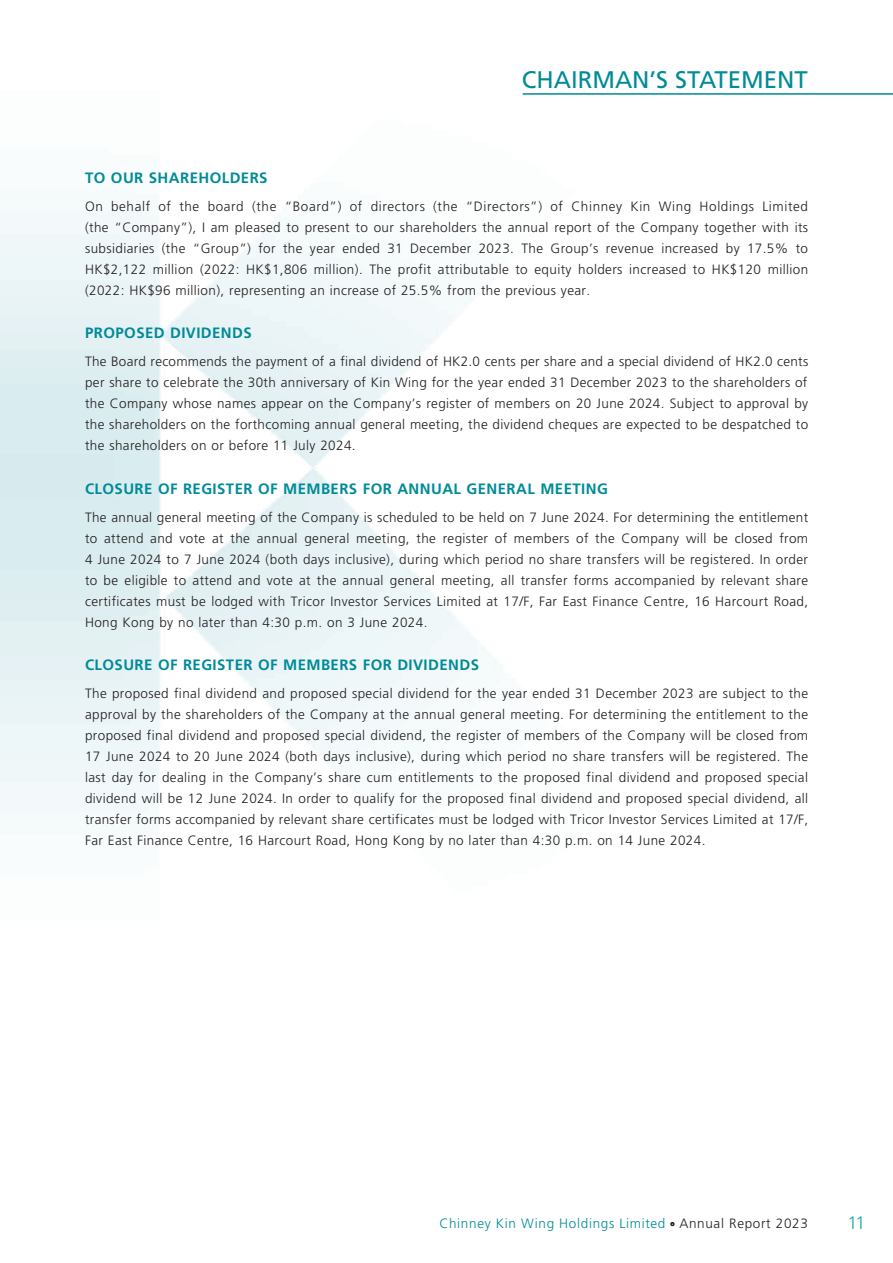
<style>
.page{position:relative;width:893px;height:1263px;background:#fff}
.page>*{position:absolute;margin:0;border:0;box-sizing:border-box;transform-origin:0 0}
.t1{font:24px "Frutiger LT Std";color:#008b98}
.t2{font:300 18px "Frutiger LT Std";color:#1ca5b1}
.t3{font:700 15px "Frutiger LT Std";letter-spacing:.03em;color:#008b98}
.t4{font:300 13.5px/21px "Frutiger LT Std";letter-spacing:.03em;color:#231f20;text-align:justify}
.t5{font:300 13.5px "Frutiger LT Std";letter-spacing:.05em;color:#008b98}
.s1{color:#231f20}
</style>
<div class="page">
<hr style="left:523px;top:93px;width:370px;height:2px;background:#008b98">
<svg style="left:670px;top:1222px;width:5px;height:4px"></svg>
<h1 class="t1" style="left:522px;top:66px;width:288px">CHAIRMAN’S STATEMENT</h1>
<p class="t3" style="left:85px;top:169px;width:184px">TO OUR SHAREHOLDERS</p>
<p class="t4" style="left:85px;top:196px;width:725px">On behalf of the board (the “Board”) of directors (the “Directors”) of Chinney Kin Wing Holdings Limited (the “Company”), I am pleased to present to our shareholders the annual report of the Company together with its subsidiaries (the “Group”) for the year ended 31 December 2023. The Group’s revenue increased by 17.5% to HK$2,122 million (2022: HK$1,806 million). The profit attributable to equity holders increased to HK$120 million (2022: HK$96 million), representing an increase of 25.5% from the previous year.</p>
<p class="t3" style="left:85px;top:324px;width:168px">PROPOSED DIVIDENDS</p>
<p class="t4" style="left:85px;top:351px;width:725px">The Board recommends the payment of a final dividend of HK2.0 cents per share and a special dividend of HK2.0 cents per share to celebrate the 30th anniversary of Kin Wing for the year ended 31 December 2023 to the shareholders of the Company whose names appear on the Company’s register of members on 20 June 2024. Subject to approval by the shareholders on the forthcoming annual general meeting, the dividend cheques are expected to be despatched to the shareholders on or before 11 July 2024.</p>
<p class="t3" style="left:85px;top:480px;width:524px">CLOSURE OF REGISTER OF MEMBERS FOR ANNUAL GENERAL MEETING</p>
<p class="t4" style="left:85px;top:507px;width:725px">The annual general meeting of the Company is scheduled to be held on 7 June 2024. For determining the entitlement to attend and vote at the annual general meeting, the register of members of the Company will be closed from 4 June 2024 to 7 June 2024 (both days inclusive), during which period no share transfers will be registered. In order to be eligible to attend and vote at the annual general meeting, all transfer forms accompanied by relevant share certificates must be lodged with Tricor Investor Services Limited at 17/F, Far East Finance Centre, 16 Harcourt Road, Hong Kong by no later than 4:30 p.m. on 3 June 2024.</p>
<p class="t3" style="left:85px;top:656px;width:395px">CLOSURE OF REGISTER OF MEMBERS FOR DIVIDENDS</p>
<p class="t4" style="left:85px;top:683px;width:725px">The proposed final dividend and proposed special dividend for the year ended 31 December 2023 are subject to the approval by the shareholders of the Company at the annual general meeting. For determining the entitlement to the proposed final dividend and proposed special dividend, the register of members of the Company will be closed from 17 June 2024 to 20 June 2024 (both days inclusive), during which period no share transfers will be registered. The last day for dealing in the Company’s share cum entitlements to the proposed final dividend and proposed special dividend will be 12 June 2024. In order to qualify for the proposed final dividend and proposed special dividend, all transfer forms accompanied by relevant share certificates must be lodged with Tricor Investor Services Limited at 17/F, Far East Finance Centre, 16 Harcourt Road, Hong Kong by no later than 4:30 p.m. on 14 June 2024.</p>
<p class="t5" style="left:439px;top:1216px;width:370px">Chinney Kin Wing Holdings Limited <span class="s1">· Annual Report 2023</span></p>
<h2 class="t2" style="left:847px;top:1212px;width:19px">11</h2>
</div>
